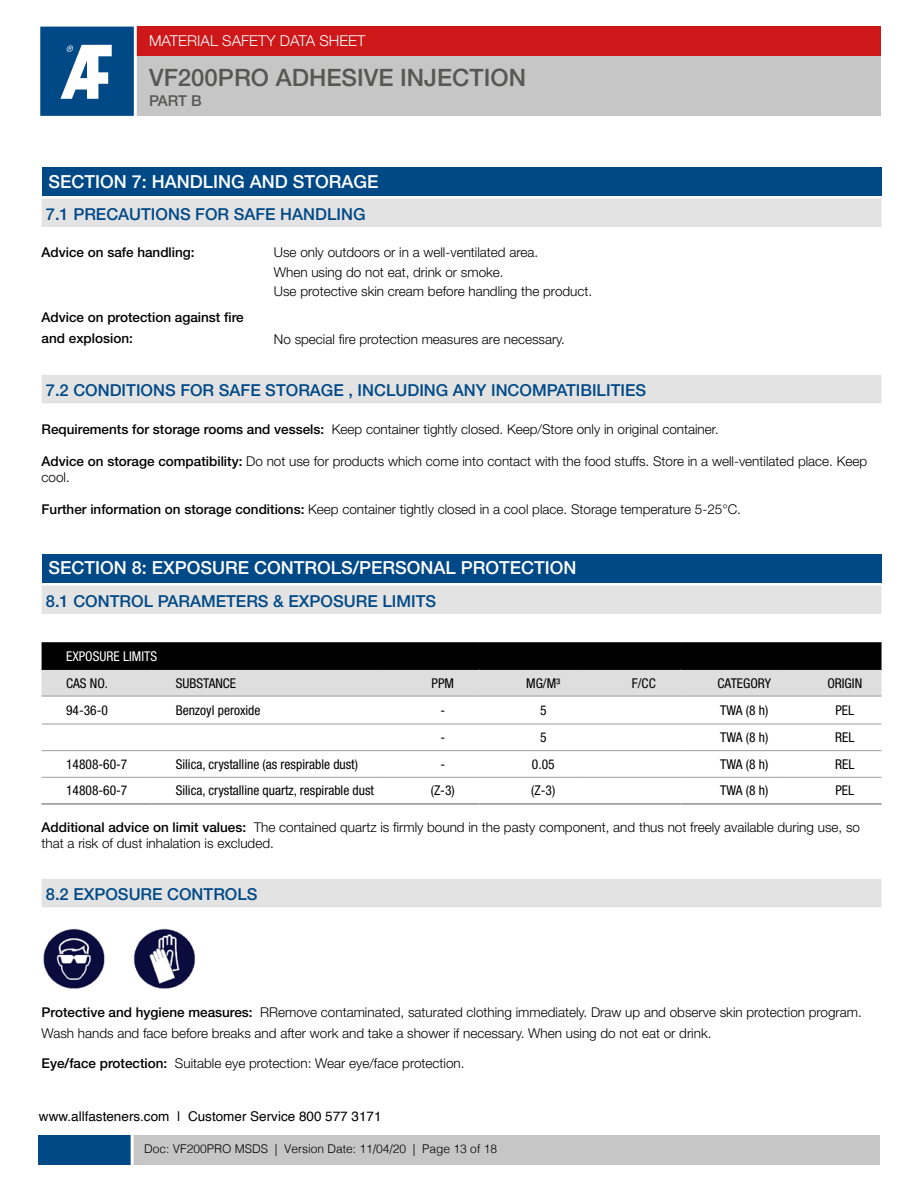
<style>
.page{position:relative;width:918px;height:1188px;background:#fff}
.page>*{position:absolute;margin:0;border:0;box-sizing:border-box;transform-origin:0 0}
.t1{font:500 24px "Helvetica Neue LT Pro";color:#575756}
.t2{font:500 18px "Helvetica Neue LT Pro";color:#fff}
.t3{font:500 16.5px "Helvetica Neue LT Pro";color:#004987}
.t4{font:300 15px "Helvetica Neue LT Pro";color:#fff}
.t5{font:500 15px "Helvetica Neue LT Pro";color:#575756}
.t6{font:300 13.5px/19.5px "Helvetica Neue LT Pro";color:#000}
.t7{font:condensed 13.5px "Helvetica Neue LT Pro";color:#000}
.t8{font:500 13.5px/20.4px "Helvetica Neue LT Pro";color:#000}
.t9{font:13.5px "Helvetica";color:#000}
.t10{font:condensed 13.5px "Helvetica Neue LT Pro";color:#fff}
.t11{font:300 12px "Helvetica";color:#000}
.s1{font-weight:500}
</style>
<div class="page">
<div style="left:40px;top:27px;width:841px;height:29px;background:#cd1719"></div>
<div style="left:40px;top:56px;width:841px;height:60px;background:#c6c6c6"></div>
<svg style="left:40px;top:26px;width:98px;height:90px;background:#3a72a2"></svg>
<div style="left:39px;top:1135px;width:840px;height:30px;background:#c6c6c6"></div>
<div style="left:39px;top:1135px;width:93px;height:30px;background:#004987"></div>
<hr style="left:131px;top:1134px;width:3px;height:31px;background:#fff">
<div style="left:42px;top:168px;width:840px;height:28px;background:#004987"></div>
<div style="left:42px;top:199px;width:840px;height:28px;background:#e3e3e3"></div>
<div style="left:42px;top:375px;width:840px;height:28px;background:#e3e3e3"></div>
<div style="left:42px;top:555px;width:840px;height:28px;background:#004987"></div>
<div style="left:42px;top:585px;width:840px;height:29px;background:#e3e3e3"></div>
<svg style="left:42px;top:643px;width:840px;height:53px;background:#6e6e6e"></svg>
<svg style="left:42px;top:723px;width:840px;height:54px"></svg>
<hr style="left:42px;top:724px;width:109px;height:1px;background:#9d9d9c">
<hr style="left:151px;top:724px;width:228px;height:1px;background:#9d9d9c">
<hr style="left:379px;top:724px;width:101px;height:1px;background:#9d9d9c">
<hr style="left:480px;top:724px;width:100px;height:1px;background:#9d9d9c">
<hr style="left:580px;top:724px;width:101px;height:1px;background:#9d9d9c">
<hr style="left:681px;top:724px;width:100px;height:1px;background:#9d9d9c">
<hr style="left:781px;top:724px;width:101px;height:1px;background:#9d9d9c">
<hr style="left:42px;top:750px;width:109px;height:1px;background:#9d9d9c">
<hr style="left:151px;top:750px;width:228px;height:1px;background:#9d9d9c">
<hr style="left:379px;top:750px;width:101px;height:1px;background:#9d9d9c">
<hr style="left:480px;top:750px;width:100px;height:1px;background:#9d9d9c">
<hr style="left:580px;top:750px;width:101px;height:1px;background:#9d9d9c">
<hr style="left:681px;top:750px;width:100px;height:1px;background:#9d9d9c">
<hr style="left:781px;top:750px;width:101px;height:1px;background:#9d9d9c">
<hr style="left:42px;top:777px;width:109px;height:1px;background:#9d9d9c">
<hr style="left:151px;top:777px;width:228px;height:1px;background:#9d9d9c">
<hr style="left:379px;top:777px;width:101px;height:1px;background:#9d9d9c">
<hr style="left:480px;top:777px;width:100px;height:1px;background:#9d9d9c">
<hr style="left:580px;top:777px;width:101px;height:1px;background:#9d9d9c">
<hr style="left:681px;top:777px;width:100px;height:1px;background:#9d9d9c">
<hr style="left:781px;top:777px;width:101px;height:1px;background:#9d9d9c">
<hr style="left:42px;top:803px;width:109px;height:2px;background:#8c9091">
<hr style="left:151px;top:803px;width:228px;height:2px;background:#8c9091">
<hr style="left:379px;top:803px;width:101px;height:2px;background:#8c9091">
<hr style="left:480px;top:803px;width:100px;height:2px;background:#8c9091">
<hr style="left:580px;top:803px;width:101px;height:2px;background:#8c9091">
<hr style="left:681px;top:803px;width:100px;height:2px;background:#8c9091">
<hr style="left:781px;top:803px;width:101px;height:2px;background:#8c9091">
<hr style="left:42px;top:642px;width:109px;height:1px;background:#000">
<hr style="left:151px;top:642px;width:228px;height:1px;background:#000">
<hr style="left:379px;top:642px;width:101px;height:1px;background:#000">
<hr style="left:480px;top:642px;width:100px;height:1px;background:#000">
<hr style="left:580px;top:642px;width:101px;height:1px;background:#000">
<hr style="left:681px;top:642px;width:100px;height:1px;background:#000">
<hr style="left:781px;top:642px;width:101px;height:1px;background:#000">
<hr style="left:42px;top:669px;width:109px;height:1px;background:#000">
<hr style="left:151px;top:669px;width:228px;height:1px;background:#000">
<hr style="left:379px;top:669px;width:101px;height:1px;background:#000">
<hr style="left:480px;top:669px;width:100px;height:1px;background:#000">
<hr style="left:580px;top:669px;width:101px;height:1px;background:#000">
<hr style="left:681px;top:669px;width:100px;height:1px;background:#000">
<hr style="left:781px;top:669px;width:101px;height:1px;background:#000">
<hr style="left:42px;top:696px;width:109px;height:1px;background:#9d9d9c">
<hr style="left:151px;top:696px;width:228px;height:1px;background:#9d9d9c">
<hr style="left:379px;top:696px;width:101px;height:1px;background:#9d9d9c">
<hr style="left:480px;top:696px;width:100px;height:1px;background:#9d9d9c">
<hr style="left:580px;top:696px;width:101px;height:1px;background:#9d9d9c">
<hr style="left:681px;top:696px;width:100px;height:1px;background:#9d9d9c">
<hr style="left:781px;top:696px;width:101px;height:1px;background:#9d9d9c">
<div style="left:42px;top:879px;width:840px;height:28px;background:#e3e3e3"></div>
<img style="left:43px;top:928px;width:152px;height:61px">
<p class="t4" style="left:149px;top:32px;width:218px">MATERIAL SAFETY DATA SHEET</p>
<h1 class="t1" style="left:149px;top:63px;width:379px">VF200PRO ADHESIVE INJECTION</h1>
<p class="t5" style="left:149px;top:91px;width:54px">PART B</p>
<h2 class="t2" style="left:48px;top:170px;width:332px">SECTION 7: HANDLING AND STORAGE</h2>
<p class="t3" style="left:46px;top:204px;width:321px">7.1 PRECAUTIONS FOR SAFE HANDLING</p>
<p class="t8" style="left:42px;top:242px;width:155px">Advice on safe handling:</p>
<p class="t6" style="left:274px;top:243px;width:320px">Use only outdoors or in a well-ventilated area.<br>When using do not eat, drink or smoke.<br>Use protective skin cream before handling the product.</p>
<p class="t6" style="left:274px;top:329px;width:293px">No special fire protection measures are necessary.</p>
<p class="t3" style="left:46px;top:380px;width:602px">7.2 CONDITIONS FOR SAFE STORAGE , INCLUDING ANY INCOMPATIBILITIES</p>
<p class="t6" style="left:42px;top:419px;width:679px"><span class="s1">Requirements for storage rooms and vessels:</span> Keep container tightly closed. Keep/Store only in original container.</p>
<p class="t6" style="left:42px;top:453px;width:827px;line-height:16.2px"><span class="s1">Advice on storage compatibility:</span> Do not use for products which come into contact with the food stuffs. Store in a well-ventilated place. Keep cool.</p>
<p class="t6" style="left:42px;top:499px;width:701px"><span class="s1">Further information on storage conditions:</span> Keep container tightly closed in a cool place. Storage temperature 5-25°C.</p>
<p class="t8" style="left:42px;top:307px;width:204px">Advice on protection against fire and explosion:</p>
<h2 class="t2" style="left:48px;top:557px;width:530px">SECTION 8: EXPOSURE CONTROLS/PERSONAL PROTECTION</h2>
<p class="t3" style="left:46px;top:591px;width:392px">8.1 CONTROL PARAMETERS &amp; EXPOSURE LIMITS</p>
<p class="t10" style="left:66px;top:648px;width:93px">EXPOSURE LIMITS</p>
<p class="t7" style="left:66px;top:675px;width:43px">CAS NO.</p>
<p class="t7" style="left:176px;top:675px;width:62px">SUBSTANCE</p>
<p class="t7" style="left:432px;top:675px;width:24px">PPM</p>
<p class="t7" style="left:526px;top:675px;width:36px">MG/M³</p>
<p class="t7" style="left:632px;top:675px;width:25px">F/CC</p>
<p class="t7" style="left:718px;top:675px;width:55px">CATEGORY</p>
<p class="t7" style="left:827px;top:675px;width:36px">ORIGIN</p>
<p class="t7" style="left:66px;top:702px;width:43px">94-36-0</p>
<p class="t7" style="left:176px;top:702px;width:86px">Benzoyl peroxide</p>
<p class="t7" style="left:440px;top:702px;width:6px">-</p>
<p class="t7" style="left:540px;top:702px;width:8px">5</p>
<p class="t7" style="left:720px;top:702px;width:50px">TWA (8 h)</p>
<p class="t7" style="left:835px;top:702px;width:20px">PEL</p>
<p class="t7" style="left:440px;top:730px;width:6px">-</p>
<p class="t7" style="left:540px;top:730px;width:8px">5</p>
<p class="t7" style="left:720px;top:730px;width:50px">TWA (8 h)</p>
<p class="t7" style="left:835px;top:730px;width:21px">REL</p>
<p class="t7" style="left:66px;top:756px;width:63px">14808-60-7</p>
<p class="t7" style="left:176px;top:756px;width:184px">Silica, crystalline (as respirable dust)</p>
<p class="t7" style="left:440px;top:756px;width:6px">-</p>
<p class="t7" style="left:532px;top:756px;width:24px">0.05</p>
<p class="t7" style="left:720px;top:756px;width:50px">TWA (8 h)</p>
<p class="t7" style="left:835px;top:756px;width:21px">REL</p>
<p class="t7" style="left:66px;top:783px;width:63px">14808-60-7</p>
<p class="t7" style="left:176px;top:783px;width:200px">Silica, crystalline quartz, respirable dust</p>
<p class="t7" style="left:431px;top:783px;width:25px">(Z-3)</p>
<p class="t7" style="left:531px;top:783px;width:25px">(Z-3)</p>
<p class="t7" style="left:720px;top:783px;width:50px">TWA (8 h)</p>
<p class="t7" style="left:835px;top:783px;width:20px">PEL</p>
<p class="t6" style="left:42px;top:819px;width:820px;line-height:16.2px"><span class="s1">Additional advice on limit values:</span> The contained quartz is firmly bound in the pasty component, and thus not freely available during use, so that a risk of dust inhalation is excluded.</p>
<p class="t3" style="left:46px;top:884px;width:213px">8.2 EXPOSURE CONTROLS</p>
<p class="t6" style="left:42px;top:1002px;width:822px;line-height:20.4px"><span class="s1">Protective and hygiene measures:</span> RRemove contaminated, saturated clothing immediately. Draw up and observe skin protection program.<br>Wash hands and face before breaks and after work and take a shower if necessary. When using do not eat or drink.</p>
<p class="t6" style="left:42px;top:1053px;width:424px"><span class="s1">Eye/face protection:</span> Suitable eye protection: Wear eye/face protection.</p>
<p class="t9" style="left:39px;top:1106px;width:344px">www.allfasteners.com | Customer Service 800 577 3171</p>
<p class="t11" style="left:144px;top:1138px;width:354px">Doc: VF200PRO MSDS | Version Date: 11/04/20 | Page 13 of 18</p>
</div>
